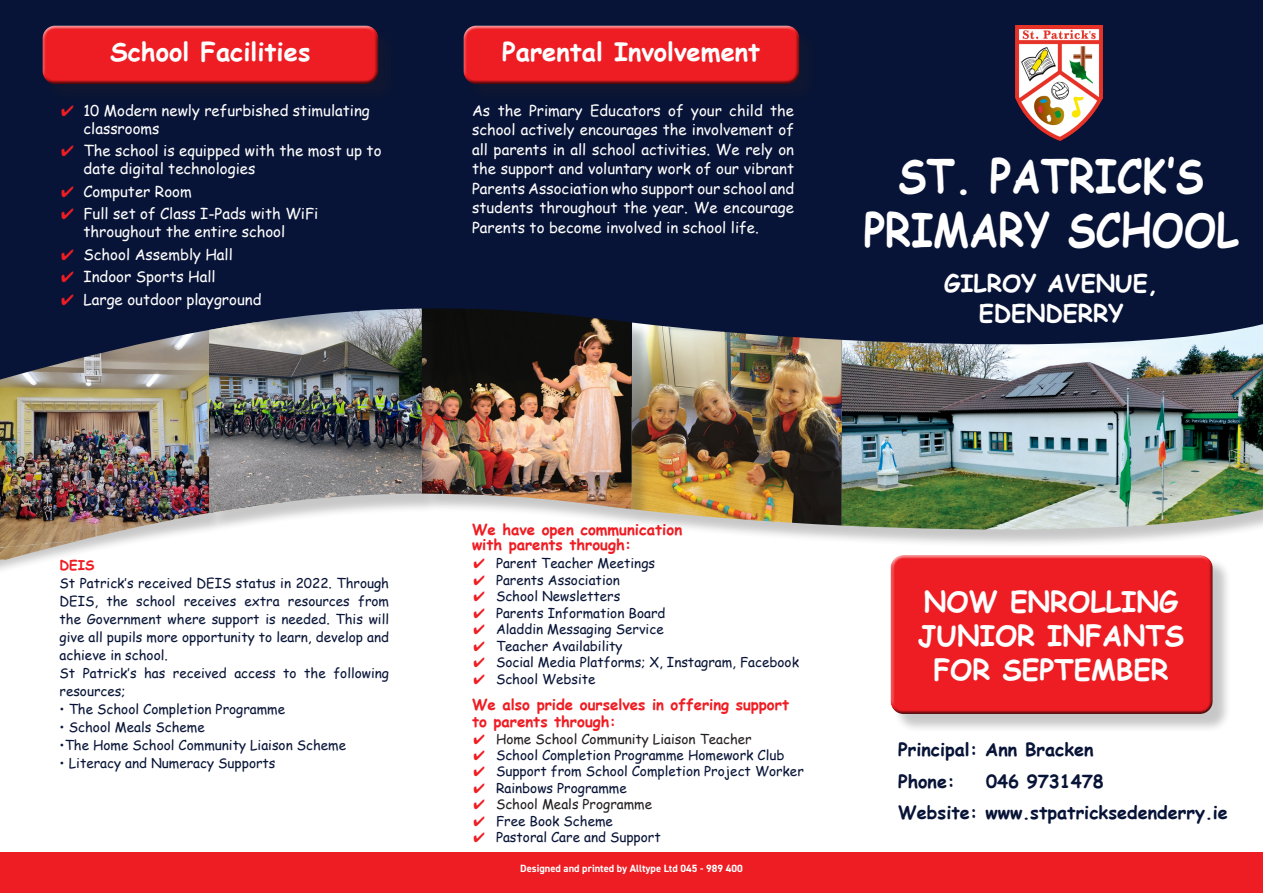
<style>
.page{position:relative;width:1263px;height:893px;background:#fff}
.page>*{position:absolute;margin:0;border:0;box-sizing:border-box;transform-origin:0 0}
.t1{font:700 46.5px "Comic Sans MS";color:#fff;scale:.87 1}
.t2{font:700 28.5px/34.2px "Comic Sans MS";color:#fff;text-align:center}
.t3{font:700 25.5px "Comic Sans MS";color:#fff}
.t4{font:700 24px "Comic Sans MS";color:#fff}
.t5{font:700 18px "Comic Sans MS";color:#081437}
.t6{font:15px/19.5px "Comic Sans MS";color:#fff}
.t7{font:700 15px/15px "Comic Sans MS";color:#ee1d23}
.t8{font:13.5px/18px "Comic Sans MS";color:#081437;text-align:justify}
.t9{font:13.5px "Comic Sans MS";color:#231f20}
.t10{font:700 13.5px "Comic Sans MS";color:#ee1d23}
.t11{font:700 10.5px "DIN2014";color:#fff}
.s1{color:#ee1d23}
</style>
<div class="page">
<div style="left:0;top:0;width:1263px;height:406px;background:#081437"></div>
<img style="left:0;top:330px;width:210px;height:230px">
<div style="left:466px;top:28px;width:352px;height:75px;background:#0b1533"></div>
<div style="left:461px;top:21px;width:339px;height:59px;background:#fff;opacity:.75"></div>
<div style="left:461px;top:29px;width:339px;height:57px;background:#231f20;opacity:.75"></div>
<div style="left:45px;top:28px;width:352px;height:75px;background:#0b1533"></div>
<div style="left:41px;top:21px;width:339px;height:59px;background:#fff;opacity:.75"></div>
<div style="left:41px;top:29px;width:339px;height:57px;background:#231f20;opacity:.75"></div>
<div style="left:0;top:853px;width:1263px;height:40px;background:#ee1d23"></div>
<div style="left:633px;top:325px;width:227px;height:219px;background:#231f20;opacity:.25"></div>
<img style="left:650px;top:324px;width:192px;height:201px">
<div style="left:424px;top:311px;width:226px;height:216px;background:#231f20;opacity:.25"></div>
<img style="left:422px;top:308px;width:210px;height:201px">
<div style="left:844px;top:324px;width:419px;height:224px;background:#231f20;opacity:.25"></div>
<img style="left:842px;top:324px;width:421px;height:206px">
<img style="left:1015px;top:26px;width:88px;height:114px">
<div style="left:893px;top:557px;width:338px;height:176px;background:#231f20;opacity:.25"></div>
<div style="left:888px;top:554px;width:326px;height:155px;background:#fff;opacity:.75"></div>
<div style="left:888px;top:559px;width:329px;height:157px;background:#231f20;opacity:.75"></div>
<div style="left:210px;top:312px;width:229px;height:220px;background:#231f20;opacity:.25"></div>
<img style="left:209px;top:308px;width:213px;height:205px">
<h3 class="t3" style="left:110px;top:33px;width:202px">School Facilities</h3>
<p class="t6" style="left:84px;top:101px;width:288px;line-height:18px;text-indent:-22px"><span class="s1">✔</span> 10 Modern newly refurbished stimulating classrooms</p>
<p class="t6" style="left:84px;top:141px;width:299px;line-height:18px;text-indent:-22px"><span class="s1">✔</span> The school is equipped with the most up to date digital technologies</p>
<p class="t6" style="left:61px;top:181px;width:132px"><span class="s1">✔</span> Computer Room</p>
<p class="t6" style="left:84px;top:204px;width:236px;line-height:18px;text-indent:-22px"><span class="s1">✔</span> Full set of Class I-Pads with WiFi throughout the entire school</p>
<p class="t6" style="left:61px;top:244px;width:173px"><span class="s1">✔</span> School Assembly Hall</p>
<p class="t6" style="left:61px;top:267px;width:156px"><span class="s1">✔</span> Indoor Sports Hall</p>
<p class="t6" style="left:61px;top:289px;width:202px"><span class="s1">✔</span> Large outdoor playground</p>
<p class="t10" style="left:60px;top:555px;width:36px">DEIS</p>
<p class="t8" style="left:60px;top:574px;width:331px">St Patrick’s received DEIS status in 2022. Through DEIS, the school receives extra resources from the Government where support is needed. This will give all pupils more opportunity to learn, develop and achieve in school.</p>
<p class="t8" style="left:60px;top:664px;width:331px">St Patrick’s has received access to the following resources;</p>
<p class="t8" style="left:60px;top:700px;width:227px">• The School Completion Programme</p>
<p class="t8" style="left:60px;top:718px;width:147px">• School Meals Scheme</p>
<p class="t8" style="left:60px;top:736px;width:288px">•The Home School Community Liaison Scheme</p>
<p class="t8" style="left:60px;top:754px;width:217px">• Literacy and Numeracy Supports</p>
<h3 class="t3" style="left:502px;top:33px;width:259px">Parental Involvement</h3>
<p class="t6" style="left:472px;top:100px;width:324px;text-align:justify">As the Primary Educators of your child the school actively encourages the involvement of all parents in all school activities. We rely on the support and voluntary work of our vibrant Parents Association who support our school and students throughout the year. We encourage Parents to become involved in school life.</p>
<p class="t1" style="left:898px;top:141px;width:353px">ST. PATRICK’S</p>
<p class="t1" style="left:864px;top:195px;width:433px">PRIMARY SCHOOL</p>
<p class="t4" style="left:944px;top:265px;width:216px">GILROY AVENUE,</p>
<p class="t4" style="left:979px;top:295px;width:147px">EDENDERRY</p>
<p class="t7" style="left:472px;top:521px;width:212px">We have open communication with parents through:</p>
<p class="t8" style="left:473px;top:554px;width:183px"><span class="s1">✔</span> Parent Teacher Meetings</p>
<p class="t8" style="left:473px;top:570px;width:148px"><span class="s1">✔</span> Parents Association</p>
<p class="t8" style="left:473px;top:587px;width:148px"><span class="s1">✔</span> School Newsletters</p>
<p class="t8" style="left:473px;top:603px;width:193px"><span class="s1">✔</span> Parents Information Board</p>
<p class="t8" style="left:473px;top:620px;width:192px"><span class="s1">✔</span> Aladdin Messaging Service</p>
<p class="t8" style="left:473px;top:636px;width:151px"><span class="s1">✔</span> Teacher Availability</p>
<p class="t8" style="left:473px;top:653px;width:327px"><span class="s1">✔</span> Social Media Platforms; X, Instagram, Facebook</p>
<p class="t8" style="left:473px;top:669px;width:124px"><span class="s1">✔</span> School Website</p>
<p class="t7" style="left:472px;top:696px;width:319px;line-height:16.5px">We also pride ourselves in offering support to parents through:</p>
<p class="t9" style="left:473px;top:729px;width:280px"><span class="s1">✔</span> Home School Community Liaison Teacher</p>
<p class="t8" style="left:473px;top:746px;width:312px"><span class="s1">✔</span> School Completion Programme Homework Club</p>
<p class="t8" style="left:473px;top:762px;width:332px"><span class="s1">✔</span> Support from School Completion Project Worker</p>
<p class="t8" style="left:473px;top:779px;width:155px"><span class="s1">✔</span> Rainbows Programme</p>
<p class="t9" style="left:473px;top:795px;width:180px"><span class="s1">✔</span> School Meals Programme</p>
<p class="t8" style="left:473px;top:812px;width:141px"><span class="s1">✔</span> Free Book Scheme</p>
<p class="t8" style="left:473px;top:828px;width:189px"><span class="s1">✔</span> Pastoral Care and Support</p>
<p class="t11" style="left:520px;top:861px;width:224px">Designed and printed by Alltype Ltd 045 - 989 400</p>
<h2 class="t2" style="left:918px;top:583px;width:268px">NOW ENROLLING<br>JUNIOR INFANTS<br>FOR SEPTEMBER</h2>
<p class="t5" style="left:898px;top:736px;width:197px">Principal: Ann Bracken</p>
<p class="t5" style="left:898px;top:768px;width:58px">Phone:</p>
<p class="t5" style="left:986px;top:768px;width:119px">046 9731478</p>
<p class="t5" style="left:898px;top:799px;width:331px">Website: www.stpatricksedenderry.ie</p>
</div>
